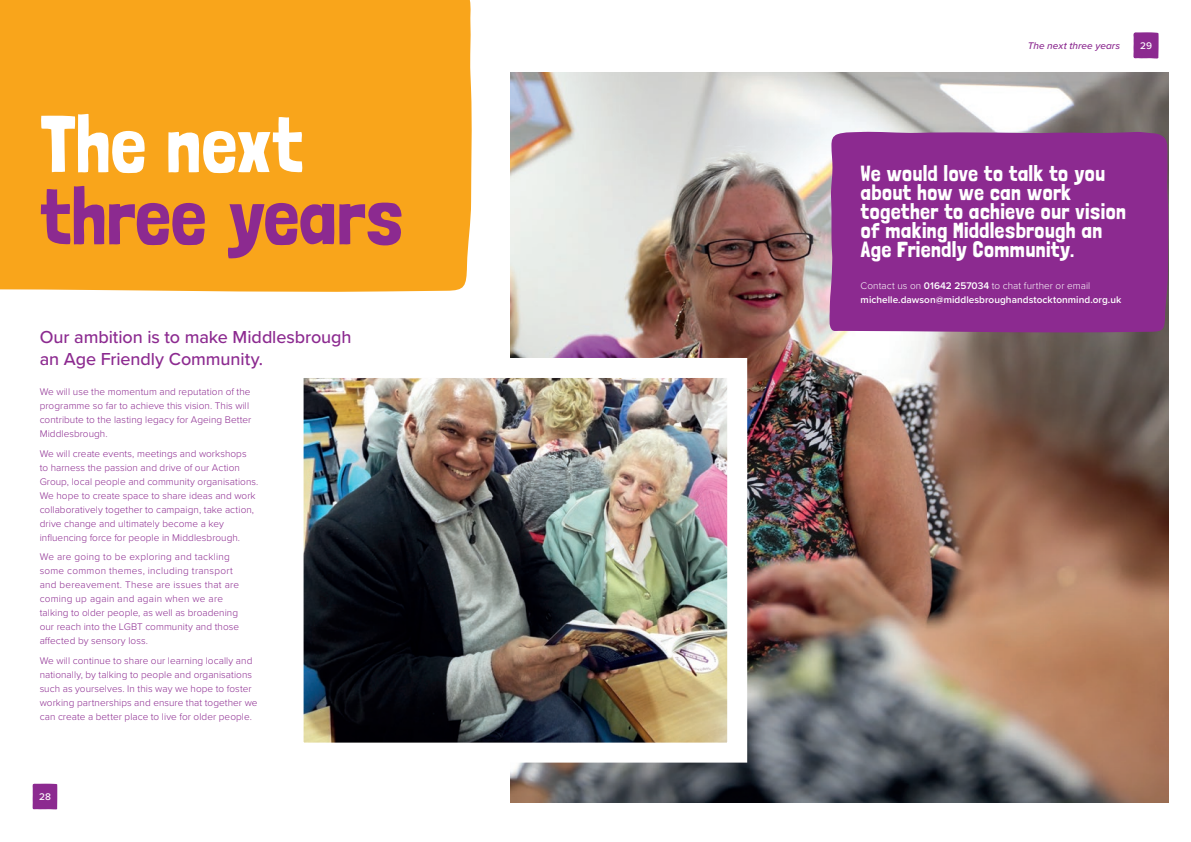
<style>
.page{position:relative;width:1191px;height:842px;background:#fff}
.page>*{position:absolute;margin:0;border:0;box-sizing:border-box;transform-origin:0 0}
.Heading{font:80px/72px "Londrina Solid";letter-spacing:-.01em;color:#8c2a90}
.Body{font:22px/19px "Londrina Solid";letter-spacing:.01em;color:#fff}
.Intro{font:500 18px/22px "Proxima Nova";letter-spacing:-.005em;color:#8c2a90}
.Body-2{font:300 10px/14px "Proxima Nova";letter-spacing:.005em;color:#8c2a90}
.Body-3{font:300 10px/14px "Proxima Nova";letter-spacing:.025em;color:#8c2a90}
.Body-4{font:600 10px/14px "Proxima Nova";letter-spacing:.005em;color:#fff}
.Body-5{font:italic 500 10px "Proxima Nova";letter-spacing:.005em;color:#8c2a90}
.t1{font:500 10px "Proxima Nova";color:#fff}
.s1{color:#fff}
.s2{font-weight:300}
</style>
<div class="page">
<svg style="left:33px;top:784px;width:24px;height:25px"></svg>
<div style="left:0;top:0;width:472px;height:292px;background:#f9a51b"></div>
<img style="left:510px;top:72px;width:658px;height:730px">
<svg style="left:1133px;top:33px;width:25px;height:25px"></svg>
<img style="left:304px;top:379px;width:422px;height:363px">
<div style="left:828px;top:131px;width:341px;height:202px;background:#8c2a90"></div>
<p class="Heading" style="left:40px;top:107px;width:365px"><span class="s1">The next </span>three years</p>
<p class="Intro" style="left:40px;top:325px;width:313px">Our ambition is to make Middlesbrough an Age Friendly Community.</p>
<p class="Body-2" style="left:40px;top:384px;width:213px">We will use the momentum and reputation of the programme so far to achieve this vision. This will contribute to the lasting legacy for Ageing Better Middlesbrough.</p>
<p class="Body-2" style="left:40px;top:446px;width:220px">We will create events, meetings and workshops<br>to harness the passion and drive of our Action Group, local people and community organisations.<br>We hope to create space to share ideas and work collaboratively together to campaign, take action, drive change and ultimately become a key influencing force for people in Middlesbrough.</p>
<p class="Body-3" style="left:40px;top:549px;width:201px">We are going to be exploring and tackling some common themes, including transport and bereavement. These are issues that are coming up again and again when we are talking to older people, as well as broadening our reach into the LGBT community and those affected by sensory loss.</p>
<p class="Body-2" style="left:40px;top:653px;width:219px">We will continue to share our learning locally and nationally, by talking to people and organisations such as yourselves. In this way we hope to foster working partnerships and ensure that together we can create a better place to live for older people.</p>
<p class="t1" style="left:39px;top:789px;width:13px">28</p>
<p class="Body-5" style="left:1027px;top:39px;width:94px">The next three years</p>
<p class="t1" style="left:1140px;top:38px;width:13px">29</p>
<p class="Body" style="left:860px;top:163px;width:267px">We would love to talk to you about how we can work together to achieve our vision of making Middlesbrough an<br>Age Friendly Community.</p>
<p class="Body-4" style="left:860px;top:278px;width:262px"><span class="s2">Contact us on</span> 01642 257034 <span class="s2">to chat further or email </span>michelle.dawson@middlesbroughandstocktonmind.org.uk</p>
</div>
